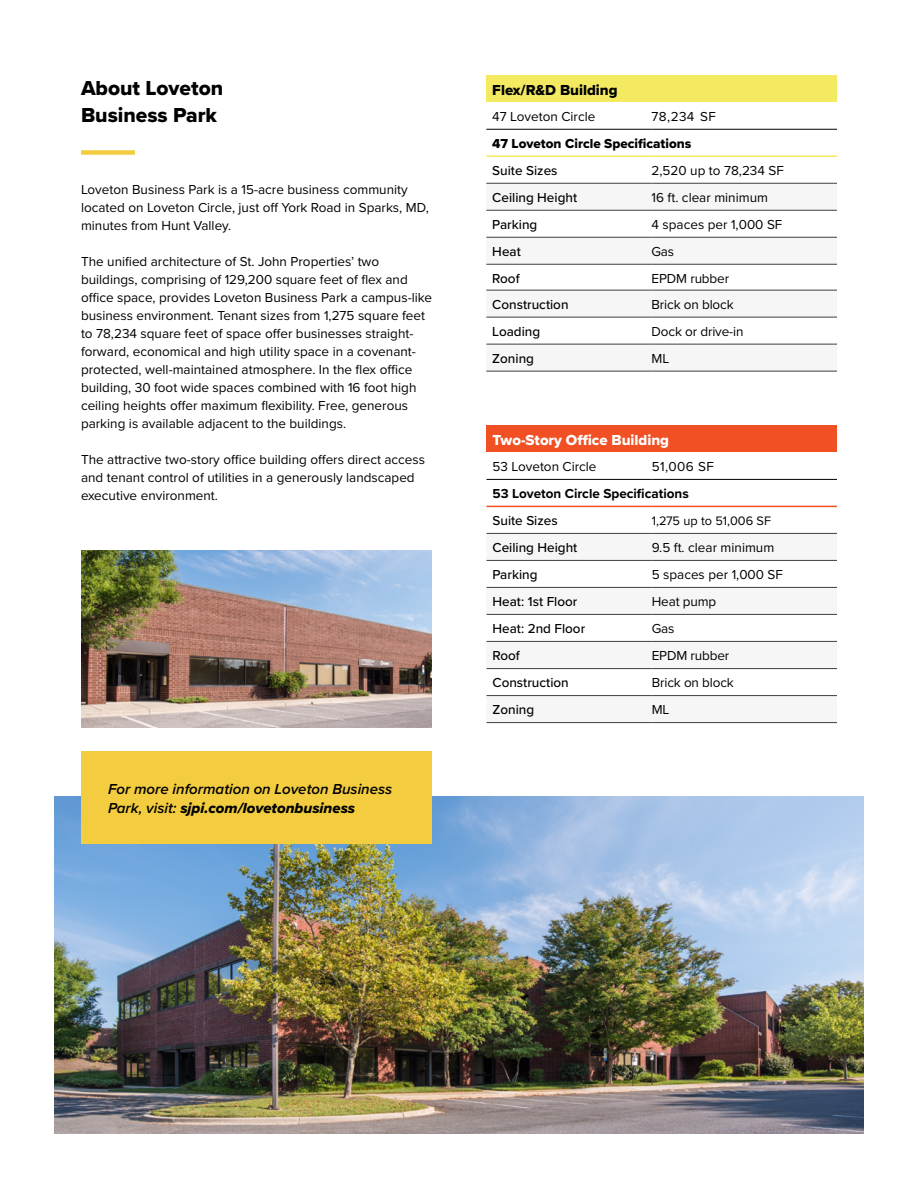
<style>
.page{position:relative;width:918px;height:1188px;background:#fff}
.page>*{position:absolute;margin:0;border:0;box-sizing:border-box;transform-origin:0 0}
.t1{font:21px/27px "Proxima Nova Extrabld";color:#000}
.t2{font:italic 600 15px "Proxima Nova";color:#000}
.t3{font:15px "Proxima Nova Extrabld It";color:#000}
.t4{font:15px "Proxima Nova Extrabld";color:#fff}
.t5{font:15px "Proxima Nova Extrabld";color:#000}
.t6{font:13.5px/18px "Proxima Nova";color:#000}
.t7{font:500 13.5px "Proxima Nova";color:#000}
.t8{font:13.5px "Proxima Nova Extrabld";color:#000}
.t9{font:700 13.5px "Proxima Nova";color:#000}
.t10{font:12.75px "Proxima Nova";color:#000}
.s1{font-family:"Proxima Nova";font-weight:600;font-style:italic}
</style>
<div class="page">
<div style="left:486px;top:75px;width:351px;height:27px;background:#f3ea61"></div>
<svg style="left:486px;top:182px;width:351px;height:1px"></svg>
<svg style="left:486px;top:209px;width:351px;height:162px;fill:#f6f6f6"></svg>
<hr style="left:486px;top:183px;width:166px;height:1px;background:#3d3f41">
<hr style="left:652px;top:183px;width:185px;height:1px;background:#3d3f41">
<hr style="left:486px;top:237px;width:166px;height:1px;background:#3d3f41">
<hr style="left:652px;top:237px;width:185px;height:1px;background:#3d3f41">
<hr style="left:486px;top:264px;width:166px;height:1px;background:#3d3f41">
<hr style="left:652px;top:264px;width:185px;height:1px;background:#3d3f41">
<hr style="left:486px;top:290px;width:166px;height:1px;background:#3d3f41">
<hr style="left:652px;top:290px;width:185px;height:1px;background:#3d3f41">
<hr style="left:486px;top:317px;width:166px;height:1px;background:#3d3f41">
<hr style="left:652px;top:317px;width:185px;height:1px;background:#3d3f41">
<hr style="left:486px;top:344px;width:166px;height:1px;background:#3d3f41">
<hr style="left:652px;top:344px;width:185px;height:1px;background:#3d3f41">
<hr style="left:486px;top:371px;width:166px;height:1px;background:#3d3f41">
<hr style="left:652px;top:371px;width:185px;height:1px;background:#3d3f41">
<hr style="left:486px;top:210px;width:166px;height:1px;background:#3d3f41">
<hr style="left:652px;top:210px;width:185px;height:1px;background:#3d3f41">
<hr style="left:486px;top:156px;width:166px;height:1px;background:#f3ea61">
<hr style="left:652px;top:156px;width:185px;height:1px;background:#f3ea61">
<hr style="left:486px;top:129px;width:166px;height:1px;background:#000">
<hr style="left:652px;top:129px;width:185px;height:1px;background:#000">
<div style="left:487px;top:425px;width:350px;height:27px;background:#f05023"></div>
<svg style="left:487px;top:507px;width:350px;height:26px"></svg>
<svg style="left:487px;top:559px;width:350px;height:138px"></svg>
<hr style="left:487px;top:533px;width:165px;height:1px;background:#3d3f41">
<hr style="left:652px;top:533px;width:185px;height:1px;background:#3d3f41">
<hr style="left:487px;top:587px;width:165px;height:1px;background:#3d3f41">
<hr style="left:652px;top:587px;width:185px;height:1px;background:#3d3f41">
<hr style="left:487px;top:614px;width:165px;height:1px;background:#3d3f41">
<hr style="left:652px;top:614px;width:185px;height:1px;background:#3d3f41">
<hr style="left:487px;top:641px;width:165px;height:1px;background:#3d3f41">
<hr style="left:652px;top:641px;width:185px;height:1px;background:#3d3f41">
<hr style="left:487px;top:668px;width:165px;height:1px;background:#3d3f41">
<hr style="left:652px;top:668px;width:185px;height:1px;background:#3d3f41">
<hr style="left:487px;top:695px;width:165px;height:1px;background:#3d3f41">
<hr style="left:652px;top:695px;width:185px;height:1px;background:#3d3f41">
<hr style="left:487px;top:722px;width:165px;height:1px;background:#3d3f41">
<hr style="left:652px;top:722px;width:185px;height:1px;background:#3d3f41">
<hr style="left:487px;top:560px;width:165px;height:1px;background:#3d3f41">
<hr style="left:652px;top:560px;width:185px;height:1px;background:#3d3f41">
<hr style="left:487px;top:506px;width:165px;height:1px;background:#f05023">
<hr style="left:652px;top:506px;width:185px;height:1px;background:#f05023">
<hr style="left:487px;top:479px;width:165px;height:1px;background:#000">
<hr style="left:652px;top:479px;width:185px;height:1px;background:#000">
<img style="left:54px;top:796px;width:810px;height:338px">
<img style="left:81px;top:551px;width:351px;height:176px">
<div style="left:81px;top:751px;width:351px;height:93px;background:#f3cd3f"></div>
<div style="left:81px;top:150px;width:54px;height:5px;background:#f3cd3f"></div>
<h1 class="t1" style="left:81px;top:74px;width:144px">About Loveton<br>Business Park</h1>
<p class="t6" style="left:81px;top:180px;width:349px">Loveton Business Park is a 15-acre business community located on Loveton Circle, just off York Road in Sparks, MD, minutes from Hunt Valley.</p>
<p class="t6" style="left:81px;top:252px;width:353px">The unified architecture of St. John Properties’ two buildings, comprising of 129,200 square feet of flex and office space, provides Loveton Business Park a campus-like business environment. Tenant sizes from 1,275 square feet to 78,234 square feet of space offer businesses straight&shy;forward, economical and high utility space in a covenant&shy;protected, well-maintained atmosphere. In the flex office building, 30 foot wide spaces combined with 16 foot high ceiling heights offer maximum flexibility. Free, generous parking is available adjacent to the buildings.</p>
<p class="t6" style="left:81px;top:450px;width:346px">The attractive two-story office building offers direct access and tenant control of utilities in a generously landscaped executive environment.</p>
<p class="t2" style="left:108px;top:777px;width:286px">For more information on Loveton Business</p>
<p class="t3" style="left:108px;top:797px;width:249px"><span class="s1">Park, visit:</span> sjpi.com/lovetonbusiness</p>
<p class="t5" style="left:492px;top:79px;width:127px">Flex/R&amp;D Building</p>
<p class="t6" style="left:492px;top:107px;width:105px">47 Loveton Circle</p>
<p class="t6" style="left:652px;top:107px;width:66px">78,234 SF</p>
<p class="t8" style="left:492px;top:134px;width:201px">47 Loveton Circle Specifications</p>
<p class="t7" style="left:492px;top:161px;width:67px">Suite Sizes</p>
<p class="t6" style="left:652px;top:161px;width:134px">2,520 up to 78,234 SF</p>
<p class="t7" style="left:492px;top:188px;width:86px">Ceiling Height</p>
<p class="t6" style="left:652px;top:188px;width:118px">16 ft. clear minimum</p>
<p class="t7" style="left:492px;top:215px;width:47px">Parking</p>
<p class="t6" style="left:652px;top:215px;width:132px">4 spaces per 1,000 SF</p>
<p class="t7" style="left:492px;top:242px;width:30px">Heat</p>
<p class="t6" style="left:652px;top:242px;width:24px">Gas</p>
<p class="t7" style="left:492px;top:268px;width:29px">Roof</p>
<p class="t6" style="left:652px;top:268px;width:79px">EPDM rubber</p>
<p class="t7" style="left:492px;top:294px;width:78px">Construction</p>
<p class="t6" style="left:652px;top:295px;width:84px">Brick on block</p>
<p class="t7" style="left:492px;top:321px;width:49px">Loading</p>
<p class="t6" style="left:652px;top:322px;width:93px">Dock or drive-in</p>
<p class="t7" style="left:492px;top:348px;width:43px">Zoning</p>
<p class="t6" style="left:652px;top:349px;width:19px">ML</p>
<p class="t4" style="left:493px;top:429px;width:178px">Two-Story Office Building</p>
<p class="t6" style="left:493px;top:457px;width:106px">53 Loveton Circle</p>
<p class="t6" style="left:652px;top:457px;width:64px">51,006 SF</p>
<p class="t9" style="left:493px;top:484px;width:198px">53 Loveton Circle Specifications</p>
<p class="t7" style="left:493px;top:511px;width:67px">Suite Sizes</p>
<p class="t10" style="left:652px;top:511px;width:121px">1,275 up to 51,006 SF</p>
<p class="t7" style="left:493px;top:538px;width:86px">Ceiling Height</p>
<p class="t6" style="left:652px;top:538px;width:124px">9.5 ft. clear minimum</p>
<p class="t7" style="left:493px;top:565px;width:47px">Parking</p>
<p class="t6" style="left:652px;top:565px;width:133px">5 spaces per 1,000 SF</p>
<p class="t7" style="left:493px;top:592px;width:86px">Heat: 1st Floor</p>
<p class="t6" style="left:652px;top:592px;width:66px">Heat pump</p>
<p class="t7" style="left:493px;top:619px;width:94px">Heat: 2nd Floor</p>
<p class="t6" style="left:652px;top:619px;width:24px">Gas</p>
<p class="t7" style="left:493px;top:646px;width:29px">Roof</p>
<p class="t6" style="left:652px;top:646px;width:79px">EPDM rubber</p>
<p class="t7" style="left:493px;top:673px;width:78px">Construction</p>
<p class="t6" style="left:652px;top:673px;width:84px">Brick on block</p>
<p class="t7" style="left:493px;top:700px;width:43px">Zoning</p>
<p class="t6" style="left:652px;top:700px;width:19px">ML</p>
</div>
